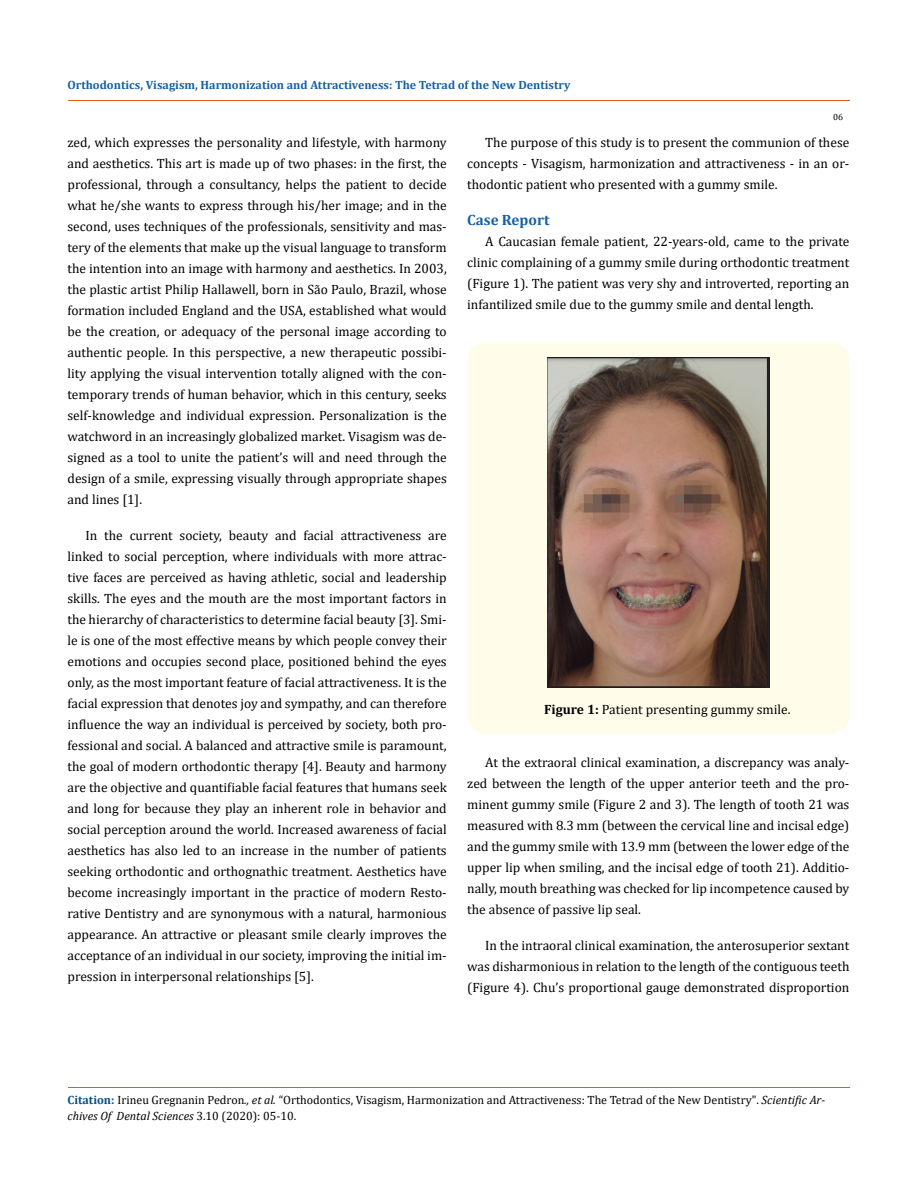
<style>
.page{position:relative;width:917px;height:1188px;background:#fff}
.page>*{position:absolute;margin:0;border:0;box-sizing:border-box;transform-origin:0 0}
.t1{font:700 15px "Cambria";color:#1560a6}
.t2{font:13.5px/21px "Cambria";color:#000;text-align:justify}
.t3{font:12px/16.5px "Cambria";color:#000}
.t4{font:700 12px "Cambria";color:#1560a6}
.t5{font:9px "Cambria";color:#000}
.s1{font-weight:700}
.s2{font-weight:700;color:#035089}
.s3{font-style:italic}
</style>
<div class="page">
<hr style="left:68px;top:101px;width:781px;height:1px;background:#e05d1a">
<div style="left:467px;top:342px;width:382px;height:392px;background:#fffde9;border-radius:18px"></div>
<img style="left:547px;top:358px;width:222px;height:329px">
<hr style="left:68px;top:1088px;width:781px;height:1px;background:#e05d1a">
<p class="t4" style="left:68px;top:76px;width:504px">Orthodontics, Visagism, Harmonization and Attractiveness: The Tetrad of the New Dentistry</p>
<p class="t5" style="left:833px;top:112px;width:11px">06</p>
<p class="t2" style="left:67px;top:131px;width:381px">zed, which expresses the personality and lifestyle, with harmony and aesthetics. This art is made up of two phases: in the first, the professional, through a consultancy, helps the patient to decide what he/she wants to express through his/her image; and in the second, uses techniques of the professionals, sensitivity and mas&shy;tery of the elements that make up the visual language to transform the intention into an image with harmony and aesthetics. In 2003, the plastic artist Philip Hallawell, born in São Paulo, Brazil, whose formation included England and the USA, established what would be the creation, or adequacy of the personal image according to authentic people. In this perspective, a new therapeutic possibi&shy;lity applying the visual intervention totally aligned with the con&shy;temporary trends of human behavior, which in this century, seeks self-knowledge and individual expression. Personalization is the watchword in an increasingly globalized market. Visagism was de&shy;signed as a tool to unite the patient’s will and need through the design of a smile, expressing visually through appropriate shapes and lines [1].</p>
<p class="t2" style="left:67px;top:524px;width:381px;text-indent:18px">In the current society, beauty and facial attractiveness are linked to social perception, where individuals with more attrac&shy;tive faces are perceived as having athletic, social and leadership skills. The eyes and the mouth are the most important factors in the hierarchy of characteristics to determine facial beauty [3]. Smi&shy;le is one of the most effective means by which people convey their emotions and occupies second place, positioned behind the eyes only, as the most important feature of facial attractiveness. It is the facial expression that denotes joy and sympathy, and can therefore influence the way an individual is perceived by society, both pro&shy;fessional and social. A balanced and attractive smile is paramount, the goal of modern orthodontic therapy [4]. Beauty and harmony are the objective and quantifiable facial features that humans seek and long for because they play an inherent role in behavior and social perception around the world. Increased awareness of facial aesthetics has also led to an increase in the number of patients seeking orthodontic and orthognathic treatment. Aesthetics have become increasingly important in the practice of modern Resto&shy;rative Dentistry and are synonymous with a natural, harmonious appearance. An attractive or pleasant smile clearly improves the acceptance of an individual in our society, improving the initial im&shy;pression in interpersonal relationships [5].</p>
<p class="t2" style="left:467px;top:132px;width:384px;text-indent:18px">The purpose of this study is to present the communion of these concepts - Visagism, harmonization and attractiveness - in an or&shy;thodontic patient who presented with a gummy smile.</p>
<p class="t1" style="left:467px;top:209px;width:84px">Case Report</p>
<p class="t2" style="left:467px;top:230px;width:384px;text-indent:18px">A Caucasian female patient, 22-years-old, came to the private clinic complaining of a gummy smile during orthodontic treatment (Figure 1). The patient was very shy and introverted, reporting an infantilized smile due to the gummy smile and dental length.</p>
<p class="t2" style="left:544px;top:699px;width:248px"><span class="s1">Figure 1:</span> Patient presenting gummy smile.</p>
<p class="t2" style="left:467px;top:752px;width:384px;text-indent:18px">At the extraoral clinical examination, a discrepancy was analy&shy;zed between the length of the upper anterior teeth and the pro&shy;minent gummy smile (Figure 2 and 3). The length of tooth 21 was measured with 8.3 mm (between the cervical line and incisal edge) and the gummy smile with 13.9 mm (between the lower edge of the upper lip when smiling, and the incisal edge of tooth 21). Additio&shy;nally, mouth breathing was checked for lip incompetence caused by the absence of passive lip seal.</p>
<p class="t2" style="left:467px;top:935px;width:384px;text-indent:18px">In the intraoral clinical examination, the anterosuperior sextant was disharmonious in relation to the length of the contiguous teeth (Figure 4). Chu’s proportional gauge demonstrated disproportion</p>
<p class="t3" style="left:68px;top:1091px;width:759px"><span class="s2">Citation:</span> Irineu Gregnanin Pedron<span class="s3">., et al.</span> “Orthodontics, Visagism, Harmonization and Attractiveness: The Tetrad of the New Dentistry". <span class="s3">Scientific Ar&shy;chives Of Dental Sciences</span> 3.10 (2020): 05-10.</p>
</div>
